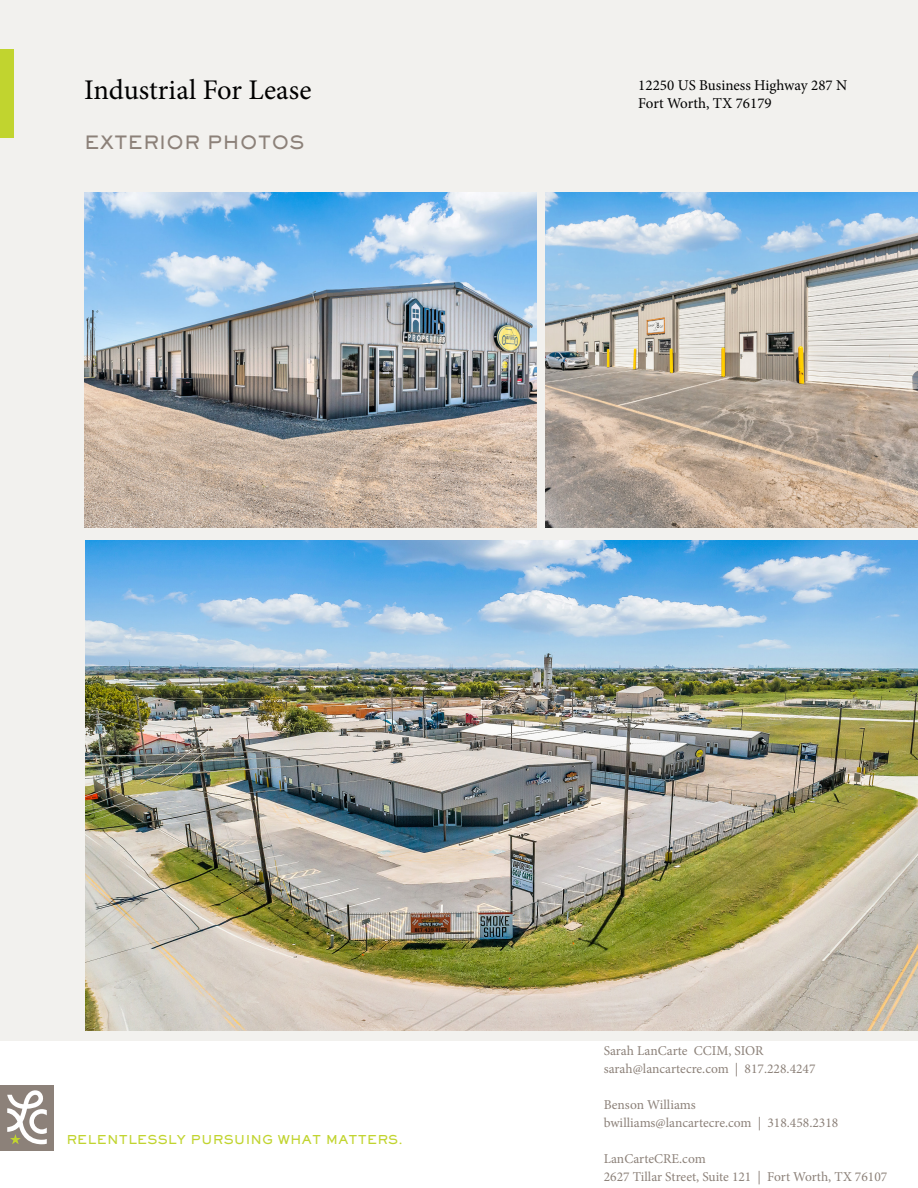
<style>
.page{position:relative;width:918px;height:1188px;background:#fff}
.page>*{position:absolute;margin:0;border:0;box-sizing:border-box;transform-origin:0 0}
.t1{font:28.5px "Minion Pro";letter-spacing:-.005em;color:#000}
.t2{font:18px "Sackers Gothic Heavy AT";color:#8c8179}
.t3{font:15px "Minion Pro";color:#000}
.t4{font:13.5px "Minion Pro";color:#8c8179}
.t5{font:12px "Sackers Gothic Heavy AT";letter-spacing:.015em;color:#c1d42f}
</style>
<div class="page">
<div style="left:0;top:0;width:918px;height:1040px;background:#f2f1ee"></div>
<div style="left:0;top:49px;width:14px;height:89px;background:#c1d42f"></div>
<img style="left:86px;top:540px;width:832px;height:491px">
<img style="left:84px;top:193px;width:453px;height:335px">
<img style="left:545px;top:193px;width:373px;height:335px">
<div style="left:0;top:1085px;width:54px;height:66px;background:#8c8179"></div>
<svg style="left:7px;top:1090px;width:40px;height:54px"></svg>
<p class="t1" style="left:84px;top:71px;width:229px">Industrial For Lease</p>
<p class="t3" style="left:638px;top:75px;width:211px">12250 US Business Highway 287 N</p>
<p class="t3" style="left:638px;top:93px;width:135px">Fort Worth, TX 76179</p>
<p class="t2" style="left:84px;top:130px;width:221px">EXTERIOR PHOTOS</p>
<p class="t5" style="left:66px;top:1131px;width:338px">RELENTLESSLY PURSUING WHAT MATTERS.</p>
<p class="t4" style="left:604px;top:1042px;width:161px">Sarah LanCarte CCIM, SIOR</p>
<p class="t4" style="left:604px;top:1060px;width:213px">sarah@lancartecre.com | 817.228.4247</p>
<p class="t4" style="left:604px;top:1096px;width:94px">Benson Williams</p>
<p class="t4" style="left:604px;top:1114px;width:236px">bwilliams@lancartecre.com | 318.458.2318</p>
<p class="t4" style="left:604px;top:1150px;width:104px">LanCarteCRE.com</p>
<p class="t4" style="left:604px;top:1168px;width:285px">2627 Tillar Street, Suite 121 | Fort Worth, TX 76107</p>
</div>
